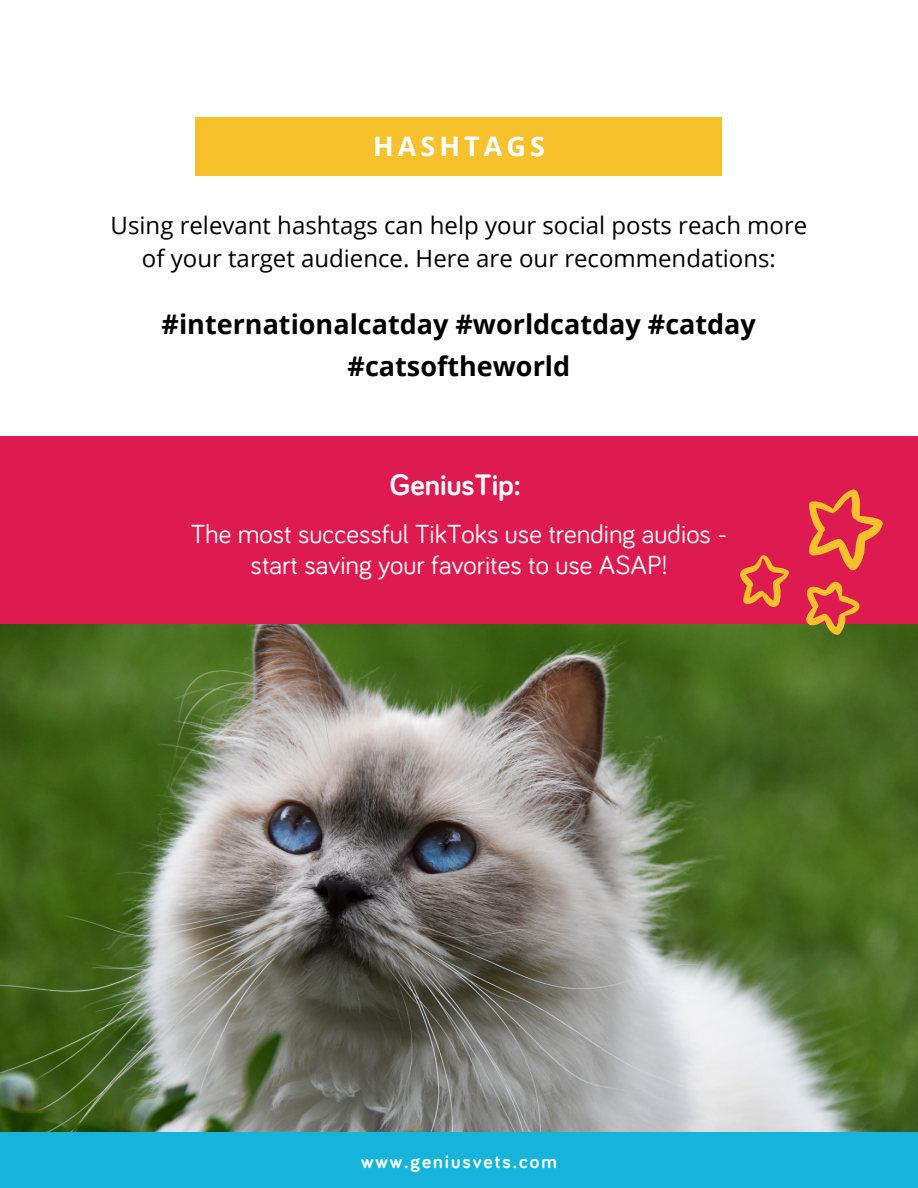
<style>
.page{position:relative;width:918px;height:1188px;background:#fff}
.page>*{position:absolute;margin:0;border:0;box-sizing:border-box;transform-origin:0 0}
.t1{font:700 30.6px "Bariol";color:#fff}
.t2{font:27px/31.5px "Bariol";color:#fff;text-align:center}
.t3{font:700 27px/42.8px "Open Sans";color:#000;text-align:center}
.t4{font:700 27px "Open Sans";letter-spacing:.15em;color:#fff}
.t5{font:24px/32.7px "Open Sans";color:#000;text-align:center}
.t6{font:700 19.5px "Bariol";letter-spacing:.1em;color:#fff}
</style>
<div class="page">
<img style="left:0;top:624px;width:918px;height:508px">
<div style="left:0;top:437px;width:918px;height:187px;background:#de1b50"></div>
<div style="left:0;top:1132px;width:918px;height:56px;background:#16b4db"></div>
<svg style="left:728px;top:489px;width:164px;height:152px"></svg>
<div style="left:196px;top:117px;width:526px;height:59px;background:#f7c12c"></div>
<p class="t4" style="left:373px;top:127px;width:173px">HASHTAGS</p>
<p class="t5" style="left:111px;top:209px;width:698px">Using relevant hashtags can help your social posts reach more of your target audience. Here are our recommendations:</p>
<p class="t3" style="left:162px;top:302px;width:596px">#internationalcatday #worldcatday #catday #catsoftheworld</p>
<p class="t1" style="left:390px;top:471px;width:132px">GeniusTip:</p>
<p class="t2" style="left:191px;top:519px;width:538px">The most successful TikToks use trending audios - start saving your favorites to use ASAP!</p>
<p class="t6" style="left:361px;top:1153px;width:197px">www.geniusvets.com</p>
</div>
